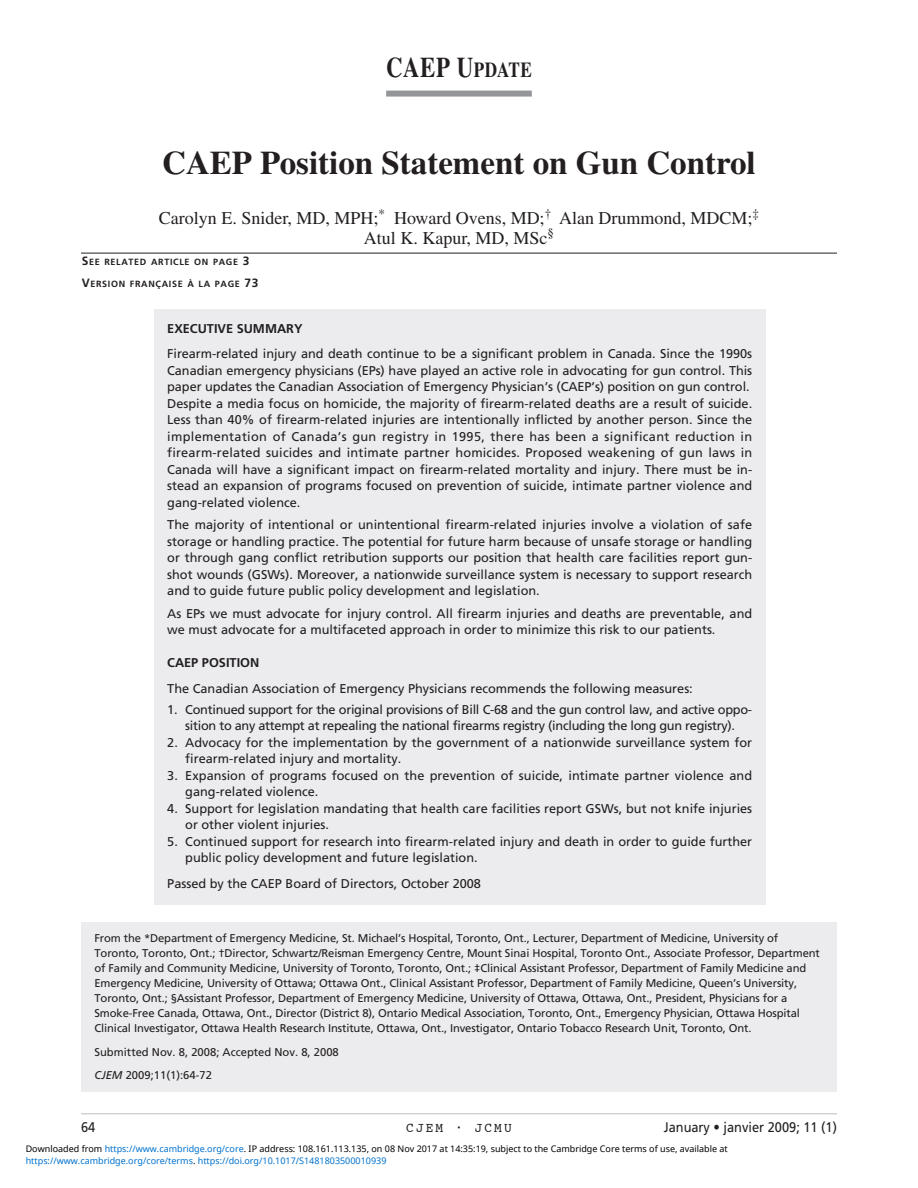
<style>
.page{position:relative;width:918px;height:1188px;background:#fff}
.page>*{position:absolute;margin:0;border:0;box-sizing:border-box;transform-origin:0 0}
.t1{font:700 33px "Times";color:#231f20}
.t2{font:700 28.5px "Times";color:#231f20;scale:.8 1}
.t3{font:18px/19.5px "Times";color:#231f20;text-align:center}
.t4{font:13.95px "Frutiger";color:#231f20;scale:.92 1}
.t5{font:13.95px "Courier";letter-spacing:.16em;color:#231f20;scale:.92 1}
.t6{font:12.75px/16.5px "Frutiger";color:#231f20}
.t7{font:12.75px/16.5px "Frutiger";letter-spacing:-.02em;color:#231f20;text-align:center}
.t8{font:700 12.75px "Frutiger";color:#231f20}
.t9{font:11.25px/15px "Frutiger";letter-spacing:-.01em;color:#231f20}
.t10{font:9px "Noto Sans";color:#000}
.t11{font:9px "Noto Sans";color:#0172cf}
.t12{font:700 9px "Frutiger";letter-spacing:.075em;color:#231f20}
.s1{font-size:21.3px}
.s2{font-size:12px}
.s3{font-style:italic}
.s4{color:#0172cf}
.s5{color:#000}
</style>
<div class="page">
<hr style="left:81px;top:1113px;width:756px;height:1px;background:#bcbdc0">
<div style="left:386px;top:91px;width:146px;height:6px;background:#939598"></div>
<hr style="left:81px;top:253px;width:756px;height:1px;background:#231f20">
<div style="left:81px;top:922px;width:756px;height:169px;background:#ececee"></div>
<div style="left:154px;top:310px;width:612px;height:595px;background:#ececee"></div>
<h2 class="t2" style="left:386px;top:57px;width:184px">CAEP U<span class="s1">PDATE</span></h2>
<h1 class="t1" style="left:162px;top:151px;width:595px">CAEP Position Statement on Gun Control</h1>
<h3 class="t3" style="left:159px;top:210px;width:602px">Carolyn E. Snider, MD, MPH;<sup>*</sup> Howard Ovens, MD;<sup>†</sup> Alan Drummond, MDCM;<sup>‡<br></sup>Atul K. Kapur, MD, MSc<sup>§</sup></h3>
<p class="t12" style="left:82px;top:258px;width:169px"><span class="s2">S</span>EE RELATED ARTICLE ON PAGE <span class="s2">3</span></p>
<p class="t12" style="left:82px;top:280px;width:178px"><span class="s2">V</span>ERSION FRANÇAISE À LA PAGE <span class="s2">73</span></p>
<p class="t8" style="left:167px;top:323px;width:137px">EXECUTIVE SUMMARY</p>
<p class="t6" style="left:167px;top:347px;width:587px">Firearm-related injury and death continue to be a significant problem in Canada. Since the 1990s Canadian emergency physicians (EPs) have played an active role in advocating for gun control. This paper updates the Canadian Association of Emergency Physician’s (CAEP’s) position on gun control.<br>Despite a media focus on homicide, the majority of firearm-related deaths are a result of suicide.<br>Less than 40% of firearm-related injuries are intentionally inflicted by another person. Since the implementation of Canada’s gun registry in 1995, there has been a significant reduction in firearm-related suicides and intimate partner homicides. Proposed weakening of gun laws in Canada will have a significant impact on firearm-related mortality and injury. There must be in&shy;stead an expansion of programs focused on prevention of suicide, intimate partner violence and gang-related violence.</p>
<p class="t6" style="left:167px;top:518px;width:587px;text-align:justify">The majority of intentional or unintentional firearm-related injuries involve a violation of safe storage or handling practice. The potential for future harm because of unsafe storage or handling or through gang conflict retribution supports our position that health care facilities report gun&shy;shot wounds (GSWs). Moreover, a nationwide surveillance system is necessary to support research and to guide future public policy development and legislation.</p>
<p class="t6" style="left:167px;top:606px;width:587px">As EPs we must advocate for injury control. All firearm injuries and deaths are preventable, and we must advocate for a multifaceted approach in order to minimize this risk to our patients.</p>
<p class="t8" style="left:167px;top:658px;width:94px">CAEP POSITION</p>
<p class="t6" style="left:167px;top:681px;width:527px">The Canadian Association of Emergency Physicians recommends the following measures:</p>
<p class="t7" style="left:167px;top:702px;width:586px">1. Continued support for the original provisions of Bill C-68 and the gun control law, and active oppo&shy;sition to any attempt at repealing the national firearms registry (including the long gun registry).</p>
<p class="t6" style="left:185px;top:735px;width:569px;text-indent:-18px">2. Advocacy for the implementation by the government of a nationwide surveillance system for firearm-related injury and mortality.</p>
<p class="t6" style="left:185px;top:768px;width:568px;text-indent:-18px">3. Expansion of programs focused on the prevention of suicide, intimate partner violence and gang-related violence.</p>
<p class="t6" style="left:185px;top:801px;width:569px;text-indent:-18px">4. Support for legislation mandating that health care facilities report GSWs, but not knife injuries or other violent injuries.</p>
<p class="t6" style="left:185px;top:834px;width:569px;text-indent:-18px">5. Continued support for research into firearm-related injury and death in order to guide further public policy development and future legislation.</p>
<p class="t6" style="left:167px;top:876px;width:315px">Passed by the CAEP Board of Directors, October 2008</p>
<p class="t9" style="left:94px;top:932px;width:727px">From the *Department of Emergency Medicine, St. Michael’s Hospital, Toronto, Ont., Lecturer, Department of Medicine, University of Toronto, Toronto, Ont.; †Director, Schwartz/Reisman Emergency Centre, Mount Sinai Hospital, Toronto Ont., Associate Professor, Department of Family and Community Medicine, University of Toronto, Toronto, Ont.; ‡Clinical Assistant Professor, Department of Family Medicine and Emergency Medicine, University of Ottawa; Ottawa Ont., Clinical Assistant Professor, Department of Family Medicine, Queen’s University, Toronto, Ont.; §Assistant Professor, Department of Emergency Medicine, University of Ottawa, Ottawa, Ont., President, Physicians for a Smoke-Free Canada, Ottawa, Ont., Director (District 8), Ontario Medical Association, Toronto, Ont., Emergency Physician, Ottawa Hospital Clinical Investigator, Ottawa Health Research Institute, Ottawa, Ont., Investigator, Ontario Tobacco Research Unit, Toronto, Ont.</p>
<p class="t9" style="left:94px;top:1042px;width:246px;line-height:22.5px">Submitted Nov. 8, 2008; Accepted Nov. 8, 2008<br><span class="s3">CJEM</span> 2009;11(1):64-72</p>
<p class="t4" style="left:81px;top:1122px;width:17px">64</p>
<p class="t5" style="left:406px;top:1122px;width:116px">CJEM • JCMU</p>
<p class="t4" style="left:664px;top:1122px;width:190px">January • janvier 2009; 11 (1)</p>
<p class="t10" style="left:26px;top:1143px;width:704px">Downloaded from <span class="s4">https://www.cambridge.org/core</span>. IP address: 108.161.113.135, on 08 Nov 2017 at 14:35:19, subject to the Cambridge Core terms of use, available at</p>
<p class="t11" style="left:26px;top:1155px;width:362px">https://www.cambridge.org/core/terms<span class="s5">.</span> https://doi.org/10.1017/S1481803500010939</p>
</div>
